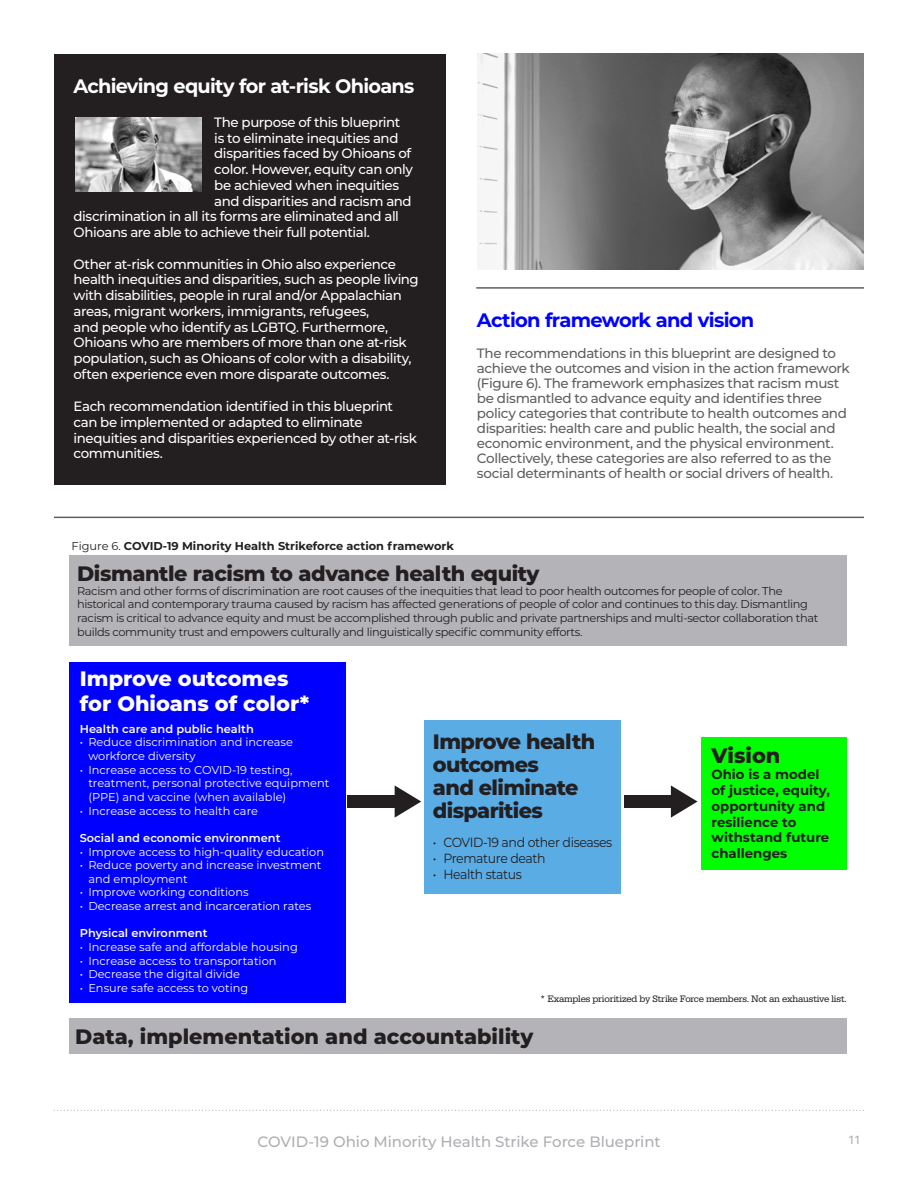
<style>
.page{position:relative;width:918px;height:1188px;background:#fff}
.page>*{position:absolute;margin:0;border:0;box-sizing:border-box;transform-origin:0 0}
.t1{font:800 20.85px/22.8px "Montserrat";letter-spacing:-.02em;color:#231f20}
.t2{font:800 20.85px "Montserrat";color:#231f20}
.t3{font:800 20.85px/25px "Montserrat";color:#fff}
.body{font:700 19.5px "Montserrat";letter-spacing:-.04em;color:#fff}
.body-2{font:700 19.5px "Montserrat";letter-spacing:-.04em;color:#00f}
.t4{font:500 15px "Montserrat";letter-spacing:-.005em;color:#aeafb3}
.body-3{font:500 13.5px/15.8px "Montserrat";letter-spacing:-.03em;color:#fff}
.body-4{font:500 13.5px/15px "Montserrat";letter-spacing:-.03em;color:#5f5f62}
.t5{font:700 13.35px/15.9px "Montserrat";color:#231f20}
.t6{font:13.35px "Montserrat";letter-spacing:-.03em;color:#231f20;scale:.94 1}
.t7{font:12px "Univers LT Pro 55 Roman";color:#aeafb3}
.t8{font:11.4px/13.6px "Montserrat";color:#fff}
.t9{font:11.4px/13.6px "Montserrat";letter-spacing:-.03em;color:#231f20}
.t10{font:600 11.4px "Montserrat";color:#fff}
.t11{font:700 11.4px "Montserrat";color:#231f20}
.t12{font:9.75px "Serifa";letter-spacing:-.02em;color:#231f20}
.s1{font-weight:400}
</style>
<div class="page">
<svg style="left:54px;top:1110px;width:810px;height:1px"></svg>
<div style="left:54px;top:55px;width:392px;height:430px;background:#231f20"></div>
<img style="left:75px;top:118px;width:126px;height:74px">
<div style="left:69px;top:662px;width:277px;height:340px;background:#0000fe"></div>
<div style="left:425px;top:720px;width:196px;height:173px;background:#5aace5"></div>
<div style="left:701px;top:737px;width:146px;height:133px;background:#00ff01"></div>
<div style="left:69px;top:556px;width:778px;height:90px;background:#b4b3b7"></div>
<div style="left:69px;top:1018px;width:778px;height:36px;background:#b4b3b7"></div>
<svg style="left:395px;top:785px;width:26px;height:33px"></svg>
<div style="left:347px;top:795px;width:51px;height:13px;background:#231f20"></div>
<svg style="left:671px;top:785px;width:27px;height:33px"></svg>
<div style="left:624px;top:795px;width:51px;height:13px;background:#231f20"></div>
<hr style="left:54px;top:517px;width:810px;height:1px;background:#5f5f62">
<hr style="left:476px;top:287px;width:388px;height:2px;background:#5f5f62">
<img style="left:478px;top:54px;width:386px;height:215px">
<p class="body" style="left:74px;top:72px;width:343px">Achieving equity for at-risk Ohioans</p>
<p class="body-3" style="left:214px;top:114px;width:188px">The purpose of this blueprint</p>
<p class="body-3" style="left:214px;top:130px;width:186px">is to eliminate inequities and</p>
<p class="body-3" style="left:214px;top:145px;width:198px">disparities faced by Ohioans of</p>
<p class="body-3" style="left:214px;top:161px;width:200px">color. However, equity can only</p>
<p class="body-3" style="left:214px;top:177px;width:186px">be achieved when inequities</p>
<p class="body-3" style="left:214px;top:193px;width:199px">and disparities and racism and</p>
<p class="body-3" style="left:74px;top:208px;width:327px">discrimination in all its forms are eliminated and all</p>
<p class="body-3" style="left:74px;top:224px;width:298px">Ohioans are able to achieve their full potential.</p>
<p class="body-3" style="left:74px;top:256px;width:347px">Other at-risk communities in Ohio also experience health inequities and disparities, such as people living with disabilities, people in rural and/or Appalachian areas, migrant workers, immigrants, refugees,<br>and people who identify as LGBTQ. Furthermore, Ohioans who are members of more than one at-risk population, such as Ohioans of color with a disability, often experience even more disparate outcomes.</p>
<p class="body-3" style="left:74px;top:398px;width:345px">Each recommendation identified in this blueprint can be implemented or adapted to eliminate inequities and disparities experienced by other at-risk communities.</p>
<p class="body-2" style="left:477px;top:306px;width:279px">Action framework and vision</p>
<p class="body-4" style="left:477px;top:345px;width:374px">The recommendations in this blueprint are designed to achieve the outcomes and vision in the action framework (Figure 6). The framework emphasizes that racism must be dismantled to advance equity and identifies three policy categories that contribute to health outcomes and disparities: health care and public health, the social and economic environment, and the physical environment.<br>Collectively, these categories are also referred to as the social determinants of health or social drivers of health.</p>
<p class="t11" style="left:72px;top:538px;width:384px"><span class="s1">Figure 6.</span> COVID-19 Minority Health Strikeforce action framework</p>
<p class="t1" style="left:77px;top:561px;width:464px">Dismantle racism to advance health equity</p>
<p class="t9" style="left:77px;top:584px;width:743px">Racism and other forms of discrimination are root causes of the inequities that lead to poor health outcomes for people of color. The historical and contemporary trauma caused by racism has affected generations of people of color and continues to this day. Dismantling racism is critical to advance equity and must be accomplished through public and private partnerships and multi-sector collaboration that builds community trust and empowers culturally and linguistically specific community efforts.</p>
<p class="t3" style="left:80px;top:665px;width:231px">Improve outcomes for Ohioans of color*</p>
<p class="t10" style="left:80px;top:720px;width:176px">Health care and public health</p>
<p class="t8" style="left:88px;top:735px;width:206px;text-indent:-9px">• Reduce discrimination and increase workforce diversity</p>
<p class="t8" style="left:88px;top:762px;width:243px;text-indent:-9px">• Increase access to COVID-19 testing, treatment, personal protective equipment (PPE) and vaccine (when available)</p>
<p class="t8" style="left:80px;top:803px;width:180px">• Increase access to health care</p>
<p class="t10" style="left:80px;top:830px;width:202px">Social and economic environment</p>
<p class="t8" style="left:80px;top:844px;width:246px">• Improve access to high-quality education</p>
<p class="t8" style="left:88px;top:858px;width:235px;text-indent:-9px">• Reduce poverty and increase investment and employment</p>
<p class="t8" style="left:80px;top:885px;width:170px">• Improve working conditions</p>
<p class="t8" style="left:80px;top:899px;width:233px">• Decrease arrest and incarceration rates</p>
<p class="t10" style="left:80px;top:925px;width:129px">Physical environment</p>
<p class="t8" style="left:80px;top:940px;width:220px">• Increase safe and affordable housing</p>
<p class="t8" style="left:80px;top:953px;width:198px">• Increase access to transportation</p>
<p class="t8" style="left:80px;top:967px;width:162px">• Decrease the digital divide</p>
<p class="t8" style="left:80px;top:981px;width:170px">• Ensure safe access to voting</p>
<p class="t1" style="left:433px;top:729px;width:164px">Improve health outcomes<br>and eliminate disparities</p>
<p class="t6" style="left:433px;top:833px;width:192px">• COVID-19 and other diseases</p>
<p class="t6" style="left:433px;top:849px;width:121px">• Premature death</p>
<p class="t6" style="left:433px;top:865px;width:96px">• Health status</p>
<p class="t1" style="left:712px;top:743px;width:70px">Vision</p>
<p class="t5" style="left:712px;top:765px;width:120px">Ohio is a model of justice, equity, opportunity and resilience to withstand future challenges</p>
<p class="t12" style="left:540px;top:993px;width:308px">* Examples prioritized by Strike Force members. Not an exhaustive list.</p>
<p class="t2" style="left:75px;top:1021px;width:460px">Data, implementation and accountability</p>
<p class="t4" style="left:257px;top:1131px;width:405px">COVID-19 Ohio Minority Health Strike Force Blueprint</p>
<p class="t7" style="left:848px;top:1132px;width:14px">11</p>
</div>
